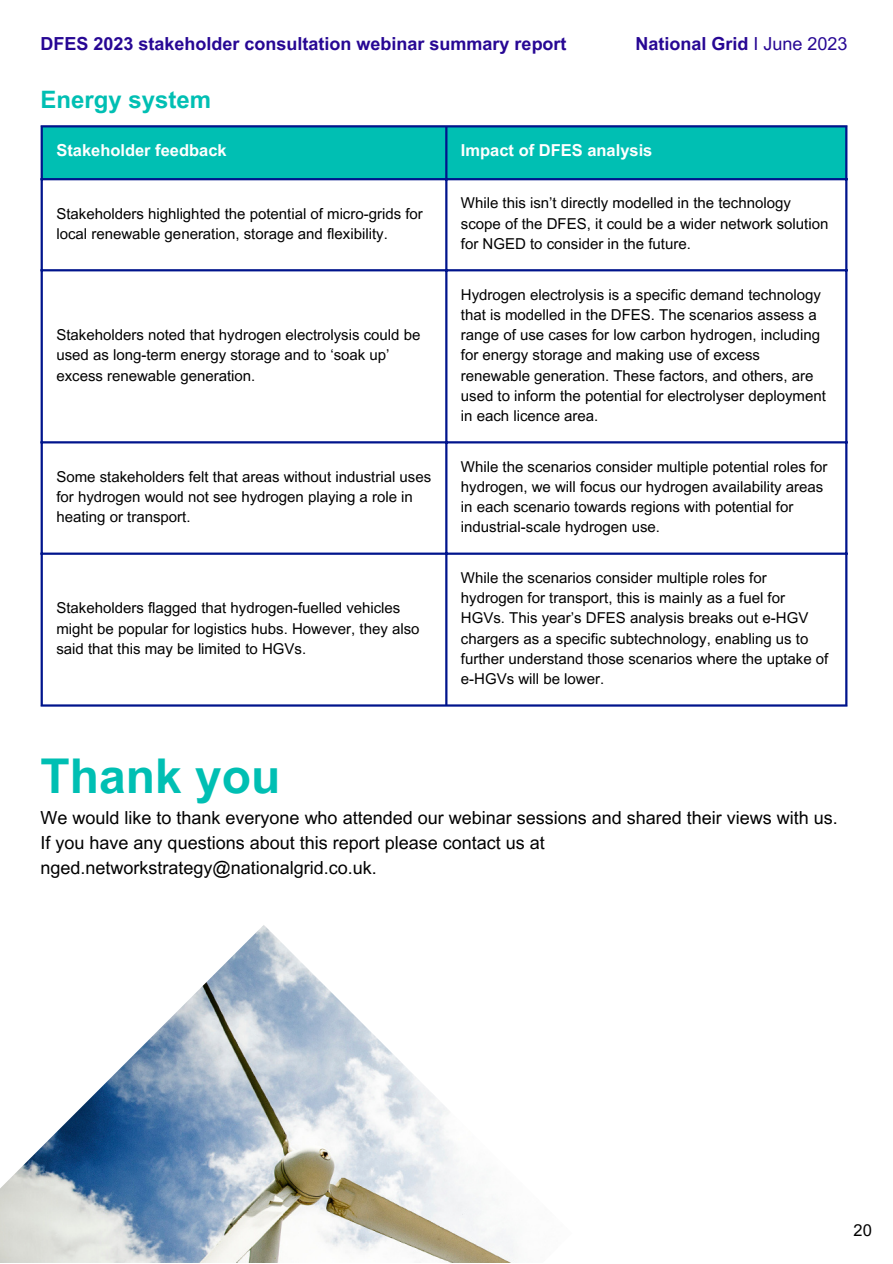
<style>
.page{position:relative;width:893px;height:1264px;background:#fff}
.page>*{position:absolute;margin:0;border:0;box-sizing:border-box;transform-origin:0 0}
.t1{font:700 48px "Arial MT Pro";color:#00bfb3}
.t2{font:700 24px "Arial MT Pro";color:#00bfb3}
.t3{font:18px/24.8px "Arial MT Pro";color:#000}
.t4{font:700 18px "Arial MT Pro";color:#270794}
.t5{font:700 16.5px "Arial MT Pro";color:#fff}
.t6{font:16.5px "Arial MT Pro";color:#000}
.t7{font:15px/20.2px "Arial MT Pro";color:#000}
.s1{font-weight:400}
</style>
<div class="page">
<div style="left:43px;top:127px;width:802px;height:51px;background:#00bfb3"></div>
<hr style="left:41px;top:127px;width:2px;height:577px;background:#00148c">
<hr style="left:445px;top:127px;width:2px;height:577px;background:#00148c">
<hr style="left:845px;top:127px;width:2px;height:577px;background:#00148c">
<hr style="left:41px;top:125px;width:806px;height:2px;background:#00148c">
<hr style="left:41px;top:178px;width:806px;height:2px;background:#00148c">
<hr style="left:41px;top:269px;width:806px;height:2px;background:#00148c">
<hr style="left:41px;top:441px;width:806px;height:2px;background:#00148c">
<hr style="left:41px;top:552px;width:806px;height:3px;background:#00148c">
<hr style="left:41px;top:704px;width:806px;height:2px;background:#00148c">
<img style="left:0;top:925px;width:516px;height:337px">
<p class="t4" style="left:41px;top:37px;width:527px">DFES 2023 stakeholder consultation webinar summary report</p>
<p class="t4" style="left:635px;top:37px;width:213px">National Grid <span class="s1">I June 2023</span></p>
<p class="t2" style="left:41px;top:91px;width:172px">Energy system</p>
<p class="t5" style="left:56px;top:144px;width:172px">Stakeholder feedback</p>
<p class="t5" style="left:461px;top:144px;width:193px">Impact of DFES analysis</p>
<p class="t7" style="left:56px;top:205px;width:368px">Stakeholders highlighted the potential of micro-grids for local renewable generation, storage and flexibility.</p>
<p class="t7" style="left:461px;top:195px;width:369px">While this isn’t directly modelled in the technology scope of the DFES, it could be a wider network solution for NGED to consider in the future.</p>
<p class="t7" style="left:56px;top:326px;width:365px">Stakeholders noted that hydrogen electrolysis could be used as long-term energy storage and to ‘soak up’ excess renewable generation.</p>
<p class="t7" style="left:461px;top:286px;width:366px">Hydrogen electrolysis is a specific demand technology that is modelled in the DFES. The scenarios assess a range of use cases for low carbon hydrogen, including for energy storage and making use of excess renewable generation. These factors, and others, are used to inform the potential for electrolyser deployment in each licence area.</p>
<p class="t7" style="left:56px;top:468px;width:376px">Some stakeholders felt that areas without industrial uses for hydrogen would not see hydrogen playing a role in heating or transport.</p>
<p class="t7" style="left:461px;top:458px;width:368px">While the scenarios consider multiple potential roles for hydrogen, we will focus our hydrogen availability areas in each scenario towards regions with potential for industrial-scale hydrogen use.</p>
<p class="t7" style="left:56px;top:599px;width:365px">Stakeholders flagged that hydrogen-fuelled vehicles might be popular for logistics hubs. However, they also said that this may be limited to HGVs.</p>
<p class="t7" style="left:461px;top:569px;width:369px">While the scenarios consider multiple roles for hydrogen for transport, this is mainly as a fuel for HGVs. This year’s DFES analysis breaks out e-HGV chargers as a specific subtechnology, enabling us to further understand those scenarios where the uptake of e-HGVs will be lower.</p>
<p class="t1" style="left:41px;top:758px;width:241px">Thank you</p>
<p class="t3" style="left:41px;top:808px;width:798px">We would like to thank everyone who attended our webinar sessions and shared their views with us.<br>If you have any questions about this report please contact us at nged.networkstrategy@nationalgrid.co.uk.</p>
<p class="t6" style="left:853px;top:1223px;width:20px">20</p>
</div>
